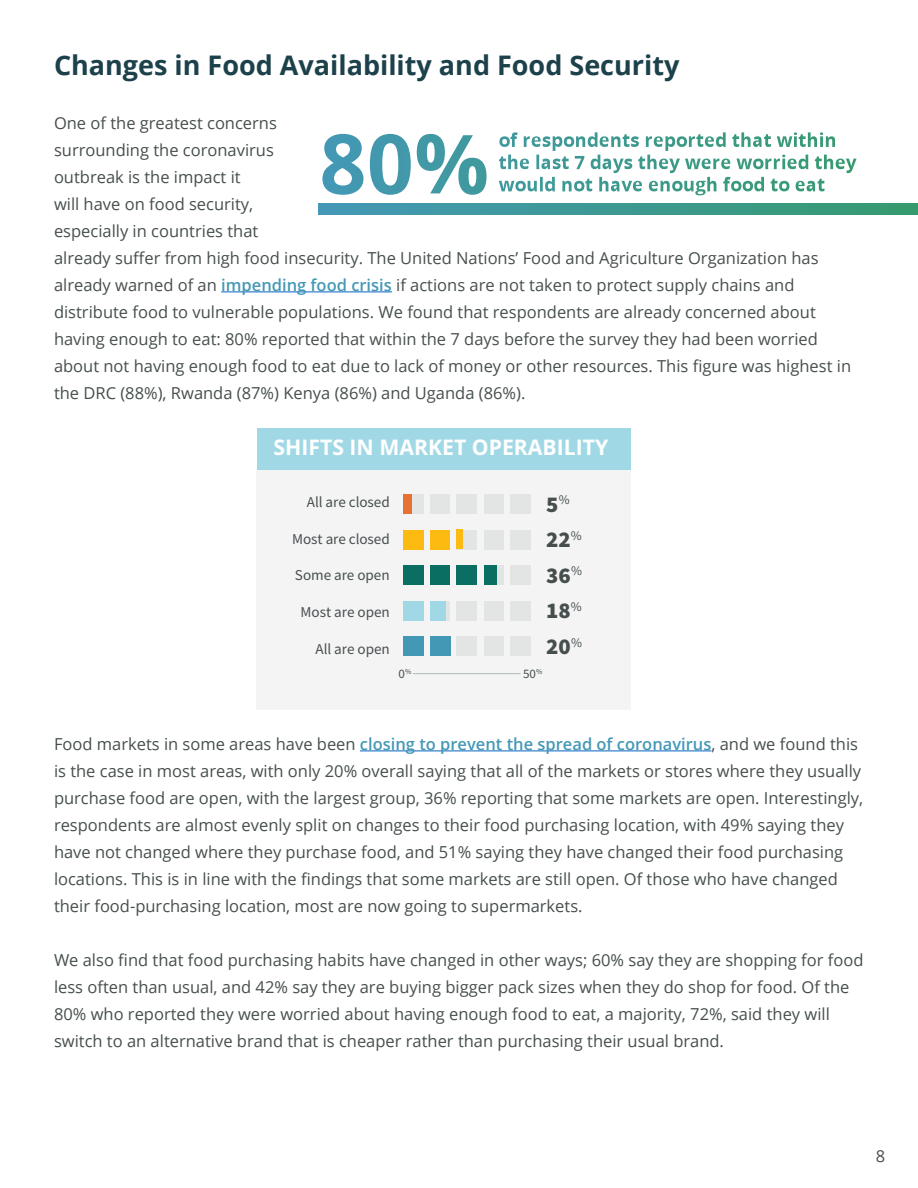
<style>
.page{position:relative;width:918px;height:1188px;background:#fff}
.page>*{position:absolute;margin:0;border:0;box-sizing:border-box;transform-origin:0 0}
.t1{font:700 27px "Open Sans";color:#1c414b}
.t2{font:900 22.65px/35.5px "Source Sans Pro";letter-spacing:-.005em;color:#474f4e}
.t3{font:700 21.6px "Open Sans";color:#fff}
.t4{font:16.5px/27px "Open Sans";color:#464e4e}
.t5{font:15.15px "Source Sans Pro";letter-spacing:-.005em;color:#474f4e}
.t6{font:12.9px "Source Sans Pro";color:#474f4e}
.s1{font-weight:600;color:#4498b6}
</style>
<div class="page">
<hr style="left:221px;top:291px;width:171px;height:1px;background:#0563c1">
<hr style="left:360px;top:750px;width:351px;height:1px;background:#0563c1">
<svg style="left:510px;top:132px;width:313px;height:15px"></svg>
<svg style="left:322px;top:134px;width:165px;height:61px"></svg>
<svg style="left:318px;top:203px;width:600px;height:12px;background:#3d9992"></svg>
<div style="left:256px;top:469px;width:375px;height:240px;background:#f4f4f5"></div>
<div style="left:511px;top:494px;width:20px;height:20px;background:#e2e5e3"></div>
<div style="left:484px;top:494px;width:20px;height:20px;background:#e2e5e3"></div>
<div style="left:430px;top:494px;width:20px;height:20px;background:#e2e5e3"></div>
<div style="left:457px;top:494px;width:20px;height:20px;background:#e2e5e3"></div>
<div style="left:403px;top:494px;width:20px;height:20px;background:#e2e5e3"></div>
<div style="left:404px;top:494px;width:8px;height:20px;background:#e67132"></div>
<div style="left:484px;top:565px;width:20px;height:20px;background:#e2e5e3"></div>
<div style="left:511px;top:565px;width:20px;height:20px;background:#e2e5e3"></div>
<div style="left:403px;top:565px;width:20px;height:20px;background:#0a6e62"></div>
<div style="left:430px;top:565px;width:20px;height:20px;background:#0a6e62"></div>
<div style="left:457px;top:565px;width:20px;height:20px;background:#0a6e62"></div>
<div style="left:511px;top:530px;width:20px;height:19px;background:#e2e5e3"></div>
<div style="left:484px;top:530px;width:20px;height:19px;background:#e2e5e3"></div>
<div style="left:457px;top:530px;width:20px;height:19px;background:#e2e5e3"></div>
<div style="left:430px;top:530px;width:20px;height:19px;background:#fdbb12"></div>
<div style="left:403px;top:530px;width:20px;height:19px;background:#fdbb12"></div>
<div style="left:511px;top:637px;width:20px;height:19px;background:#e2e5e3"></div>
<div style="left:484px;top:637px;width:20px;height:19px;background:#e2e5e3"></div>
<div style="left:457px;top:637px;width:20px;height:19px;background:#e2e5e3"></div>
<div style="left:403px;top:637px;width:20px;height:19px;background:#4398b6"></div>
<div style="left:430px;top:637px;width:20px;height:19px;background:#4398b6"></div>
<div style="left:511px;top:601px;width:20px;height:20px;background:#e2e5e3"></div>
<div style="left:484px;top:601px;width:20px;height:20px;background:#e2e5e3"></div>
<div style="left:457px;top:601px;width:20px;height:20px;background:#e2e5e3"></div>
<div style="left:430px;top:601px;width:20px;height:20px;background:linear-gradient(to bottom,#e2e5e3,#e2e5e3)"></div>
<div style="left:403px;top:601px;width:20px;height:20px;background:#a1d8e5"></div>
<div style="left:258px;top:428px;width:373px;height:42px;background:#a1d8e5"></div>
<hr style="left:457px;top:530px;width:4px;height:19px;background:#fdbb12">
<hr style="left:458px;top:530px;width:4px;height:19px;background:#fdbb12">
<hr style="left:413px;top:673px;width:108px;height:1px;background:#b5bdbd">
<div style="left:430px;top:601px;width:15px;height:20px;background:#a1d8e5"></div>
<div style="left:484px;top:565px;width:12px;height:20px;background:#0a6e62"></div>
<h1 class="t1" style="left:54px;top:46px;width:627px">Changes in Food Availability and Food Security</h1>
<p class="t4" style="left:54px;top:109px;width:799px">One of the greatest concerns<br>surrounding the coronavirus<br>outbreak is the impact it<br>will have on food security,<br>especially in countries that<br>already suffer from high food insecurity. The United Nations’ Food and Agriculture Organization has already warned of an <span class="s1">impending food crisis</span> if actions are not taken to protect supply chains and distribute food to vulnerable populations. We found that respondents are already concerned about having enough to eat: 80% reported that within the 7 days before the survey they had been worried about not having enough food to eat due to lack of money or other resources. This figure was highest in the DRC (88%), Rwanda (87%) Kenya (86%) and Uganda (86%).</p>
<h3 class="t3" style="left:274px;top:432px;width:336px">SHIFTS IN MARKET OPERABILITY</h3>
<p class="t5" style="left:307px;top:496px;width:84px">All are closed</p>
<p class="t5" style="left:292px;top:533px;width:99px">Most are closed</p>
<p class="t5" style="left:295px;top:569px;width:96px">Some are open</p>
<p class="t5" style="left:301px;top:606px;width:91px">Most are open</p>
<p class="t5" style="left:316px;top:643px;width:76px">All are open</p>
<h2 class="t2" style="left:546px;top:486px;width:37px">5<sup>%<br></sup>22<sup>%<br></sup>36<sup>%<br></sup>18<sup>%<br></sup>20<sup>%</sup></h2>
<p class="t6" style="left:399px;top:669px;width:14px">0<sup>%</sup></p>
<p class="t6" style="left:523px;top:669px;width:21px">50<sup>%</sup></p>
<p class="t4" style="left:54px;top:730px;width:811px">Food markets in some areas have been <span class="s1">closing to prevent the spread of coronavirus</span>, and we found this is the case in most areas, with only 20% overall saying that all of the markets or stores where they usually purchase food are open, with the largest group, 36% reporting that some markets are open. Interestingly, respondents are almost evenly split on changes to their food purchasing location, with 49% saying they have not changed where they purchase food, and 51% saying they have changed their food purchasing locations. This is in line with the findings that some markets are still open. Of those who have changed their food-purchasing location, most are now going to supermarkets.</p>
<p class="t4" style="left:54px;top:946px;width:811px">We also find that food purchasing habits have changed in other ways; 60% say they are shopping for food less often than usual, and 42% say they are buying bigger pack sizes when they do shop for food. Of the 80% who reported they were worried about having enough food to eat, a majority, 72%, said they will switch to an alternative brand that is cheaper rather than purchasing their usual brand.</p>
<p class="t4" style="left:876px;top:1142px;width:11px">8</p>
</div>
